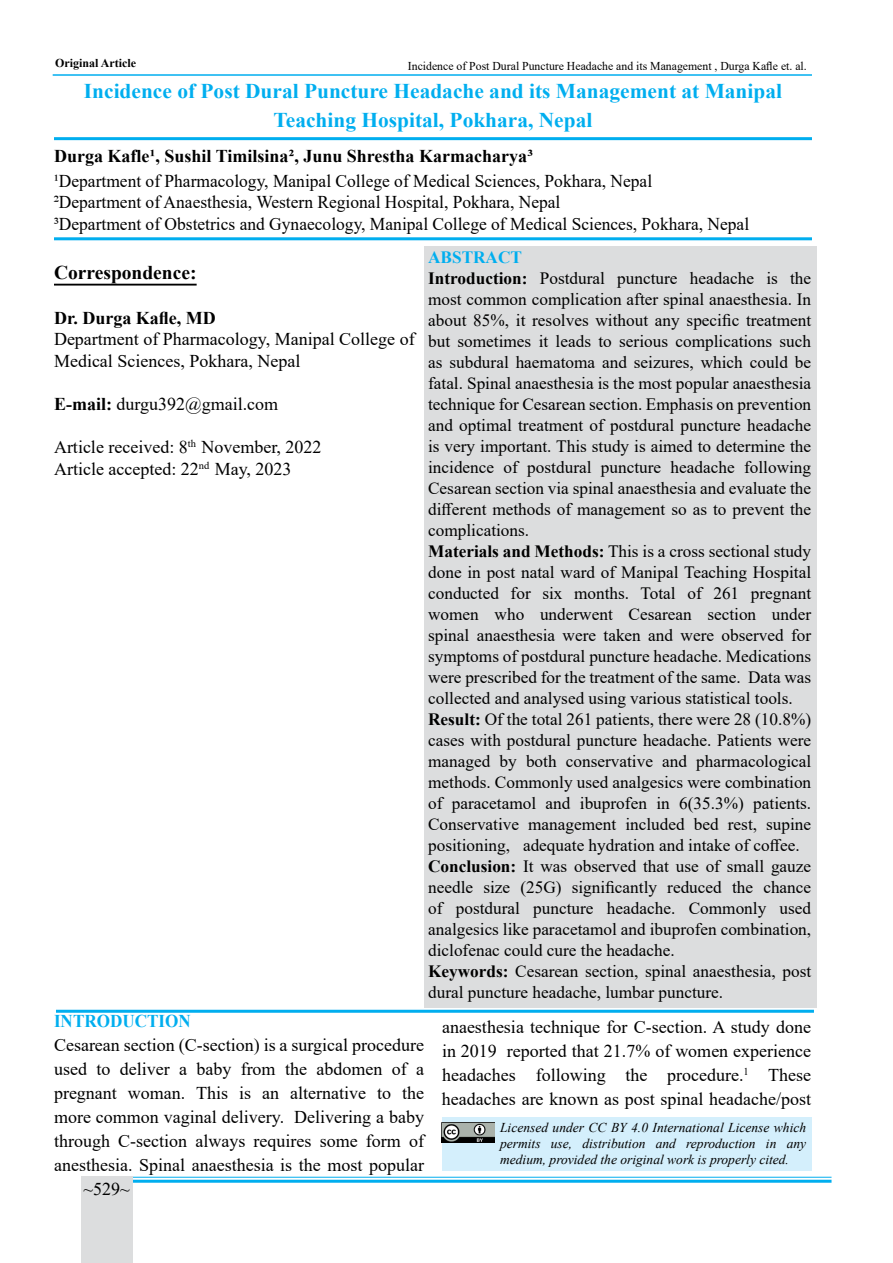
<style>
.page{position:relative;width:893px;height:1263px;background:#fff}
.page>*{position:absolute;margin:0;border:0;box-sizing:border-box;transform-origin:0 0}
.t1{font:700 21px/28.5px "Times New Roman";color:#00aeef;text-align:center}
.t2{font:700 19.5px "Times New Roman";color:#000}
.t3{font:18px/24px "Times New Roman";color:#000}
.t4{font:700 18px "Times New Roman";color:#000}
.t5{font:700 18px "Times New Roman";color:#00aeef;scale:.95 1}
.t6{font:17.25px/21px "Times New Roman";color:#000}
.t7{font:italic 13.5px/16.2px "Times New Roman";color:#000;text-align:justify}
.t8{font:12px "Times New Roman";color:#000}
.t9{font:700 12px "Times New Roman";color:#000}
.s1{font-weight:700}
.s2{font-weight:700;color:#00aeef}
</style>
<div class="page">
<hr style="left:53px;top:74px;width:759px;height:2px;background:#00aeef">
<hr style="left:132px;top:1177px;width:699px;height:1px;background:#00aeef">
<hr style="left:132px;top:1180px;width:699px;height:3px;background:#00aeef">
<div style="left:81px;top:1177px;width:51px;height:86px;background:#dcddde"></div>
<hr style="left:54px;top:237px;width:758px;height:3px;background:#00aeef">
<hr style="left:56px;top:1010px;width:758px;height:3px;background:#00aeef">
<hr style="left:54px;top:137px;width:758px;height:3px;background:#00aeef">
<div style="left:424px;top:246px;width:393px;height:761px;background:#dcddde"></div>
<hr style="left:54px;top:284px;width:143px;height:2px;background:#000">
<div style="left:442px;top:1118px;width:369px;height:53px;background:#d4effc"></div>
<img style="left:442px;top:1122px;width:52px;height:21px">
<p class="t9" style="left:55px;top:54px;width:82px">Original Article</p>
<p class="t8" style="left:402px;top:55px;width:407px">Medical Journal of Pokhara Academy of Health Sciences Vol 6 Issue 1 Jan-Jun 2023</p>
<p class="t8" style="left:408px;top:57px;width:400px">Incidence of Post Dural Puncture Headache and its Management , Durga Kafle et. al.</p>
<p class="t1" style="left:84px;top:76px;width:700px">Incidence of Post Dural Puncture Headache and its Management at Manipal<br>Teaching Hospital, Pokhara, Nepal</p>
<p class="t4" style="left:54px;top:143px;width:481px">Durga Kafle1, Sushil Timilsina2, Junu Shrestha Karmacharya3</p>
<p class="t3" style="left:54px;top:169px;width:697px;line-height:21.6px">1Department of Pharmacology, Manipal College of Medical Sciences, Pokhara, Nepal<br>2Department of Anaesthesia, Western Regional Hospital, Pokhara, Nepal<br>3Department of Obstetrics and Gynaecology, Manipal College of Medical Sciences, Pokhara, Nepal</p>
<p class="t2" style="left:54px;top:258px;width:144px">Correspondence:</p>
<p class="t4" style="left:54px;top:305px;width:163px">Dr. Durga Kafle, MD</p>
<p class="t3" style="left:54px;top:328px;width:362px;line-height:21.6px">Department of Pharmacology, Manipal College of<br>Medical Sciences, Pokhara, Nepal</p>
<p class="t3" style="left:54px;top:391px;width:226px"><span class="s1">E-mail:</span> durgu392@gmail.com</p>
<p class="t3" style="left:54px;top:436px;width:269px;line-height:21.6px">Article received: 8<sup>th</sup> November, 2022<br>Article accepted: 22<sup>nd</sup> May, 2023</p>
<p class="t6" style="left:428px;top:246px;width:385px"><span class="s2">ABSTRACT<br></span><span class="s1">Introduction:</span> Postdural puncture headache is the most common complication after spinal anaesthesia. In about 85%, it resolves without any specific treatment but sometimes it leads to serious complications such as subdural haematoma and seizures, which could be fatal. Spinal anaesthesia is the most popular anaesthesia technique for Cesarean section. Emphasis on prevention and optimal treatment of postdural puncture headache is very important. This study is aimed to determine the incidence of postdural puncture headache following Cesarean section via spinal anaesthesia and evaluate the different methods of management so as to prevent the complications.<br><span class="s1">Materials and Methods:</span> This is a cross sectional study done in post natal ward of Manipal Teaching Hospital conducted for six months. Total of 261 pregnant women who underwent Cesarean section under spinal anaesthesia were taken and were observed for symptoms of postdural puncture headache. Medications were prescribed for the treatment of the same. Data was collected and analysed using various statistical tools.<br><span class="s1">Result:</span> Of the total 261 patients, there were 28 (10.8%) cases with postdural puncture headache. Patients were managed by both conservative and pharmacological methods. Commonly used analgesics were combination of paracetamol and ibuprofen in 6(35.3%) patients.<br>Conservative management included bed rest, supine positioning, adequate hydration and intake of coffee.<br><span class="s1">Conclusion:</span> It was observed that use of small gauze needle size (25G) significantly reduced the chance of postdural puncture headache. Commonly used analgesics like paracetamol and ibuprofen combination, diclofenac could cure the headache.<br><span class="s1">Keywords:</span> Cesarean section, spinal anaesthesia, post dural puncture headache, lumbar puncture.</p>
<p class="t5" style="left:54px;top:1008px;width:145px">INTRODUCTION</p>
<p class="t3" style="left:54px;top:1032px;width:371px;text-align:justify">Cesarean section (C-section) is a surgical procedure used to deliver a baby from the abdomen of a pregnant woman. This is an alternative to the more common vaginal delivery. Delivering a baby through C-section always requires some form of anesthesia. Spinal anaesthesia is the most popular</p>
<p class="t3" style="left:83px;top:1176px;width:48px">~529~</p>
<p class="t3" style="left:442px;top:1014px;width:371px;text-align:justify">anaesthesia technique for C-section. A study done in 2019 reported that 21.7% of women experience headaches following the procedure.<sup>1</sup> These headaches are known as post spinal headache/post</p>
<p class="t7" style="left:500px;top:1119px;width:308px">Licensed under CC BY 4.0 International License which permits use, distribution and reproduction in any medium, provided the original work is properly cited.</p>
</div>
